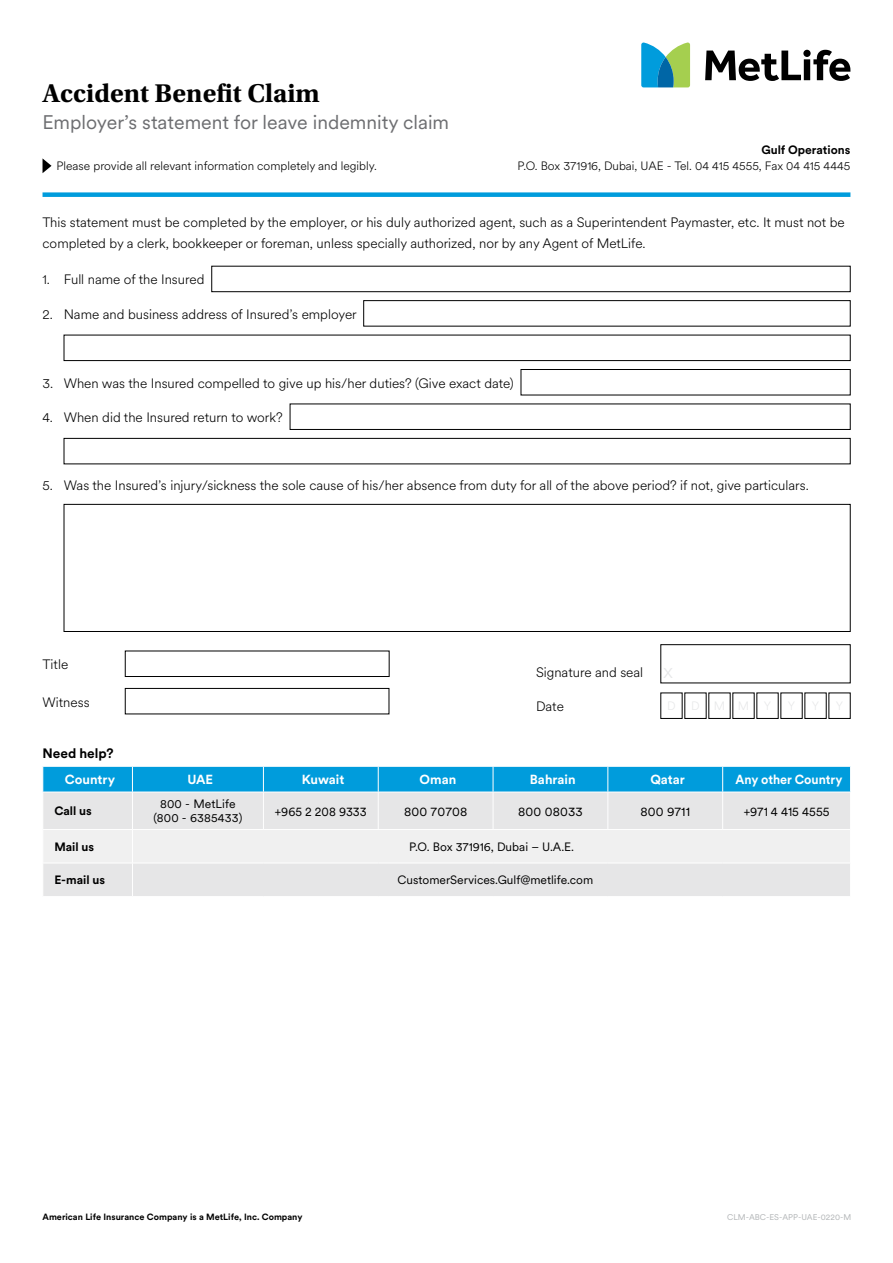
<style>
.page{position:relative;width:893px;height:1263px;background:#fff}
.page>*{position:absolute;margin:0;border:0;box-sizing:border-box;transform-origin:0 0}
.t1{font:700 27px "Utopia Std";color:#000}
.t2{font:19.5px "Met Life Circular";color:#6d6e71}
.t3{font:300 13.5px/20.9px "Met Life Circular";color:#000}
.t4{font:700 13.5px "Met Life Circular";color:#000}
.t5{font:700 13.05px "Met Life Circular";color:#fff}
.t6{font:700 13.05px "Met Life Circular";color:#fff;scale:.95 1}
.t7{font:12.75px "Met Life Circular";letter-spacing:.01em;color:#000}
.t8{font:12.75px "Met Life Circular";letter-spacing:.01em;color:#000;scale:.95 1}
.t9{font:12.75px "Met Life Circular";letter-spacing:.01em;color:#000;scale:.96 1}
.t10{font:300 12px "Met Life Circular";color:#000}
.t11{font:12px/14.4px "Met Life Circular";color:#000;text-align:center}
.t12{font:700 12px "Met Life Circular";color:#000}
.t13{font:700 9px "Met Life Circular";color:#000}
.t14{font:8.25px "Met Life Circular";color:#b1b4b6}
.s1{font-size:21px;color:#e6e7e8}
</style>
<div class="page">
<div style="left:211px;top:266px;width:639px;height:26px;border:1px solid #000"></div>
<div style="left:363px;top:300px;width:487px;height:26px;border:1px solid #000"></div>
<div style="left:64px;top:335px;width:786px;height:26px;border:1px solid #000"></div>
<div style="left:521px;top:369px;width:329px;height:26px;border:1px solid #000"></div>
<div style="left:290px;top:404px;width:560px;height:26px;border:1px solid #000"></div>
<div style="left:64px;top:438px;width:786px;height:26px;border:1px solid #000"></div>
<div style="left:64px;top:504px;width:786px;height:128px;border:1px solid #000"></div>
<div style="left:125px;top:651px;width:264px;height:26px;border:1px solid #000"></div>
<div style="left:661px;top:644px;width:189px;height:39px;border:1px solid #000"></div>
<div style="left:125px;top:688px;width:264px;height:26px;border:1px solid #000"></div>
<svg style="left:43px;top:159px;width:9px;height:14px"></svg>
<svg style="left:705px;top:50px;width:145px;height:31px"></svg>
<svg style="left:641px;top:42px;width:49px;height:45px;background:#5cb2a6"></svg>
<div style="left:43px;top:192px;width:807px;height:5px;background:#009cdc"></div>
<div style="left:44px;top:793px;width:806px;height:103px;background:#e6e6e7"></div>
<div style="left:44px;top:830px;width:806px;height:33px;background:#f0f0f0"></div>
<hr style="left:264px;top:829px;width:114px;height:1px;background:#fff">
<hr style="left:132px;top:792px;width:1px;height:37px;background:#fff">
<hr style="left:263px;top:792px;width:1px;height:37px;background:#fff">
<hr style="left:378px;top:792px;width:1px;height:37px;background:#fff">
<hr style="left:493px;top:792px;width:1px;height:37px;background:#fff">
<hr style="left:608px;top:792px;width:1px;height:37px;background:#fff">
<hr style="left:722px;top:792px;width:1px;height:37px;background:#fff">
<hr style="left:43px;top:829px;width:89px;height:1px;background:#fff">
<hr style="left:132px;top:830px;width:1px;height:33px;background:#fff">
<hr style="left:132px;top:829px;width:132px;height:1px;background:#fff">
<hr style="left:378px;top:829px;width:115px;height:1px;background:#fff">
<hr style="left:493px;top:829px;width:115px;height:1px;background:#fff">
<hr style="left:608px;top:829px;width:115px;height:1px;background:#fff">
<hr style="left:723px;top:829px;width:128px;height:1px;background:#fff">
<hr style="left:43px;top:863px;width:89px;height:1px;background:#fff">
<hr style="left:132px;top:863px;width:1px;height:33px;background:#fff">
<hr style="left:132px;top:863px;width:131px;height:1px;background:#fff">
<hr style="left:263px;top:863px;width:115px;height:1px;background:#fff">
<hr style="left:378px;top:863px;width:115px;height:1px;background:#fff">
<hr style="left:493px;top:863px;width:115px;height:1px;background:#fff">
<hr style="left:608px;top:863px;width:115px;height:1px;background:#fff">
<hr style="left:723px;top:863px;width:128px;height:1px;background:#fff">
<svg style="left:43px;top:766px;width:808px;height:26px;background:#0fa1de"></svg>
<h1 class="t1" style="left:43px;top:77px;width:279px">Accident Benefit Claim</h1>
<h2 class="t2" style="left:43px;top:109px;width:408px">Employer’s statement for leave indemnity claim</h2>
<p class="t10" style="left:57px;top:157px;width:322px">Please provide all relevant information completely and legibly.</p>
<p class="t12" style="left:761px;top:141px;width:91px">Gulf Operations</p>
<p class="t10" style="left:518px;top:158px;width:334px">P.O. Box 371916, Dubai, UAE - Tel. 04 415 4555, Fax 04 415 4445</p>
<p class="t3" style="left:43px;top:211px;width:804px">This statement must be completed by the employer, or his duly authorized agent, such as a Superintendent Paymaster, etc. It must not be completed by a clerk, bookkeeper or foreman, unless specially authorized, nor by any Agent of MetLife.</p>
<p class="t3" style="left:43px;top:269px;width:163px">1. Full name of the Insured</p>
<p class="t3" style="left:43px;top:303px;width:316px">2. Name and business address of Insured’s employer</p>
<p class="t3" style="left:43px;top:372px;width:473px">3. When was the Insured compelled to give up his/her duties? (Give exact date)</p>
<p class="t3" style="left:43px;top:406px;width:242px">4. When did the Insured return to work?</p>
<p class="t3" style="left:43px;top:475px;width:768px">5. Was the Insured’s injury/sickness the sole cause of his/her absence from duty for all of the above period? if not, give particulars.</p>
<p class="t3" style="left:43px;top:654px;width:27px">Title</p>
<p class="t3" style="left:536px;top:661px;width:139px">Signature and seal <span class="s1">x</span></p>
<p class="t3" style="left:43px;top:691px;width:49px">Witness</p>
<p class="t3" style="left:536px;top:695px;width:29px">Date</p>
<p class="t4" style="left:43px;top:743px;width:73px">Need help?</p>
<p class="t5" style="left:65px;top:770px;width:52px">Country</p>
<p class="t5" style="left:187px;top:770px;width:27px">UAE</p>
<p class="t5" style="left:302px;top:770px;width:44px">Kuwait</p>
<p class="t5" style="left:420px;top:770px;width:38px">Oman</p>
<p class="t5" style="left:530px;top:770px;width:47px">Bahrain</p>
<p class="t5" style="left:650px;top:770px;width:36px">Qatar</p>
<p class="t6" style="left:736px;top:770px;width:114px">Any other Country</p>
<p class="t12" style="left:54px;top:803px;width:39px">Call us</p>
<p class="t11" style="left:154px;top:796px;width:90px">800 - MetLife (800 - 6385433)</p>
<p class="t8" style="left:275px;top:802px;width:98px">+965 2 208 9333</p>
<p class="t7" style="left:404px;top:802px;width:65px">800 70708</p>
<p class="t7" style="left:518px;top:802px;width:66px">800 08033</p>
<p class="t7" style="left:640px;top:802px;width:51px">800 9711</p>
<p class="t9" style="left:744px;top:802px;width:91px">+971 4 415 4555</p>
<p class="t12" style="left:54px;top:838px;width:41px">Mail us</p>
<p class="t11" style="left:409px;top:839px;width:167px">P.O. Box 371916, Dubai – U.A.E.</p>
<p class="t12" style="left:54px;top:872px;width:52px">E-mail us</p>
<p class="t11" style="left:397px;top:872px;width:197px">CustomerServices.Gulf@metlife.com</p>
<p class="t13" style="left:43px;top:1211px;width:262px">American Life Insurance Company is a MetLife, Inc. Company</p>
<p class="t14" style="left:727px;top:1212px;width:125px">CLM-ABC-ES-APP-UAE-0220-M</p>
</div>
